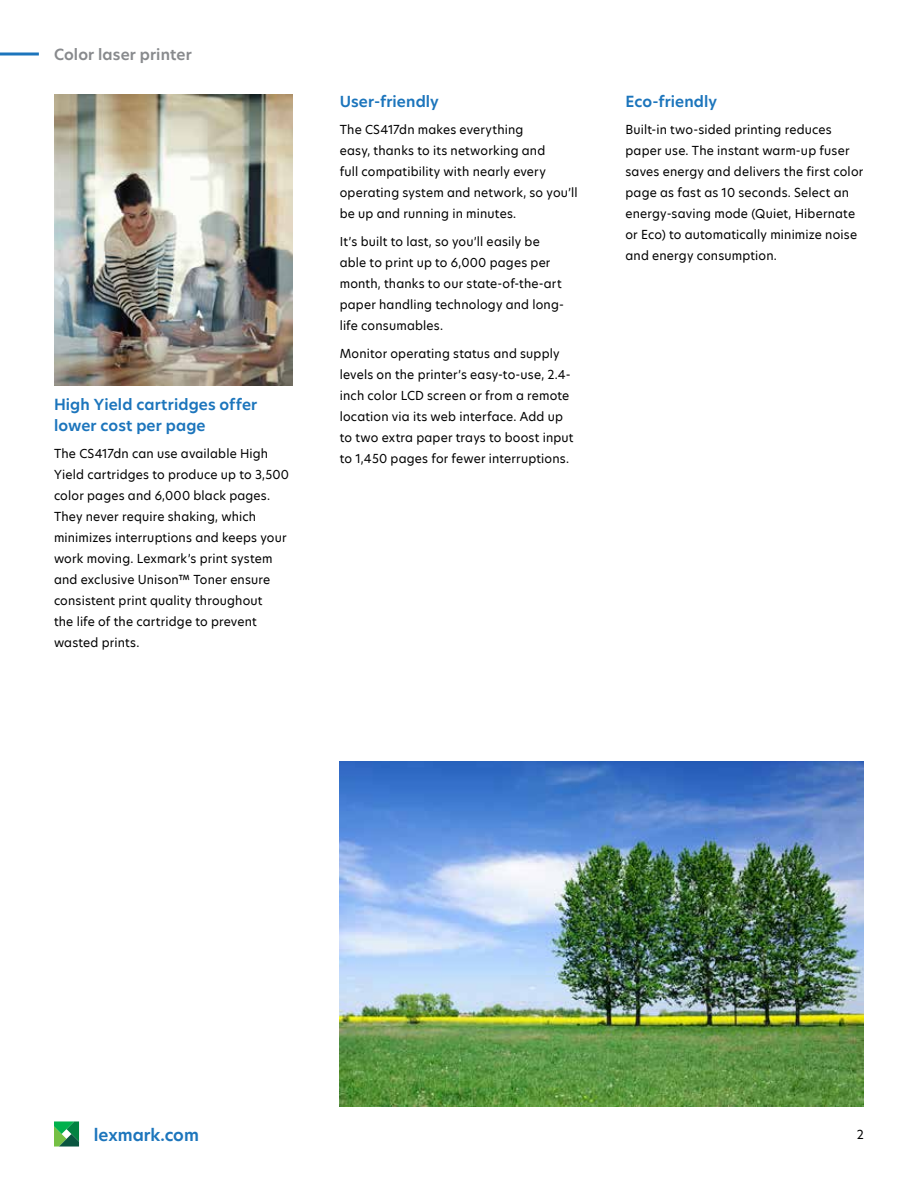
<style>
.page{position:relative;width:918px;height:1188px;background:#fff}
.page>*{position:absolute;margin:0;border:0;box-sizing:border-box;transform-origin:0 0}
.t1{font:600 16.5px "TP Hero";color:#1c75bc}
.t2{font:600 15px/21px "TP Hero";letter-spacing:.01em;color:#1c75bc}
.t3{font:600 15px "TP Hero";letter-spacing:.01em;color:#888a8d}
.t4{font:12px/21px "TP Hero";letter-spacing:.015em;color:#000}
</style>
<div class="page">
<svg style="left:0;top:52px;width:39px;height:4px"></svg>
<svg style="left:54px;top:1121px;width:25px;height:26px"></svg>
<img style="left:54px;top:94px;width:238px;height:292px">
<img style="left:340px;top:761px;width:524px;height:346px">
<p class="t3" style="left:54px;top:44px;width:139px">Color laser printer</p>
<p class="t2" style="left:54px;top:393px;width:205px">High Yield cartridges offer lower cost per page</p>
<p class="t4" style="left:54px;top:443px;width:237px">The CS417dn can use available High Yield cartridges to produce up to 3,500 color pages and 6,000 black pages.<br>They never require shaking, which minimizes interruptions and keeps your work moving. Lexmark’s print system and exclusive Unison™ Toner ensure consistent print quality throughout<br>the life of the cartridge to prevent wasted prints.</p>
<p class="t2" style="left:340px;top:91px;width:101px">User-friendly</p>
<p class="t4" style="left:340px;top:119px;width:239px">The CS417dn makes everything<br>easy, thanks to its networking and<br>full compatibility with nearly every operating system and network, so you’ll be up and running in minutes.</p>
<p class="t4" style="left:340px;top:231px;width:226px">It’s built to last, so you’ll easily be able to print up to 6,000 pages per month, thanks to our state-of-the-art paper handling technology and long&shy;life consumables.</p>
<p class="t4" style="left:340px;top:343px;width:235px">Monitor operating status and supply levels on the printer’s easy-to-use, 2.4- inch color LCD screen or from a remote location via its web interface. Add up to two extra paper trays to boost input to 1,450 pages for fewer interruptions.</p>
<p class="t2" style="left:626px;top:91px;width:93px">Eco-friendly</p>
<p class="t4" style="left:626px;top:119px;width:239px">Built-in two-sided printing reduces paper use. The instant warm-up fuser saves energy and delivers the first color page as fast as 10 seconds. Select an energy-saving mode (Quiet, Hibernate or Eco) to automatically minimize noise and energy consumption.</p>
<h1 class="t1" style="left:94px;top:1123px;width:106px">lexmark.com</h1>
<p class="t4" style="left:857px;top:1124px;width:9px">2</p>
</div>
